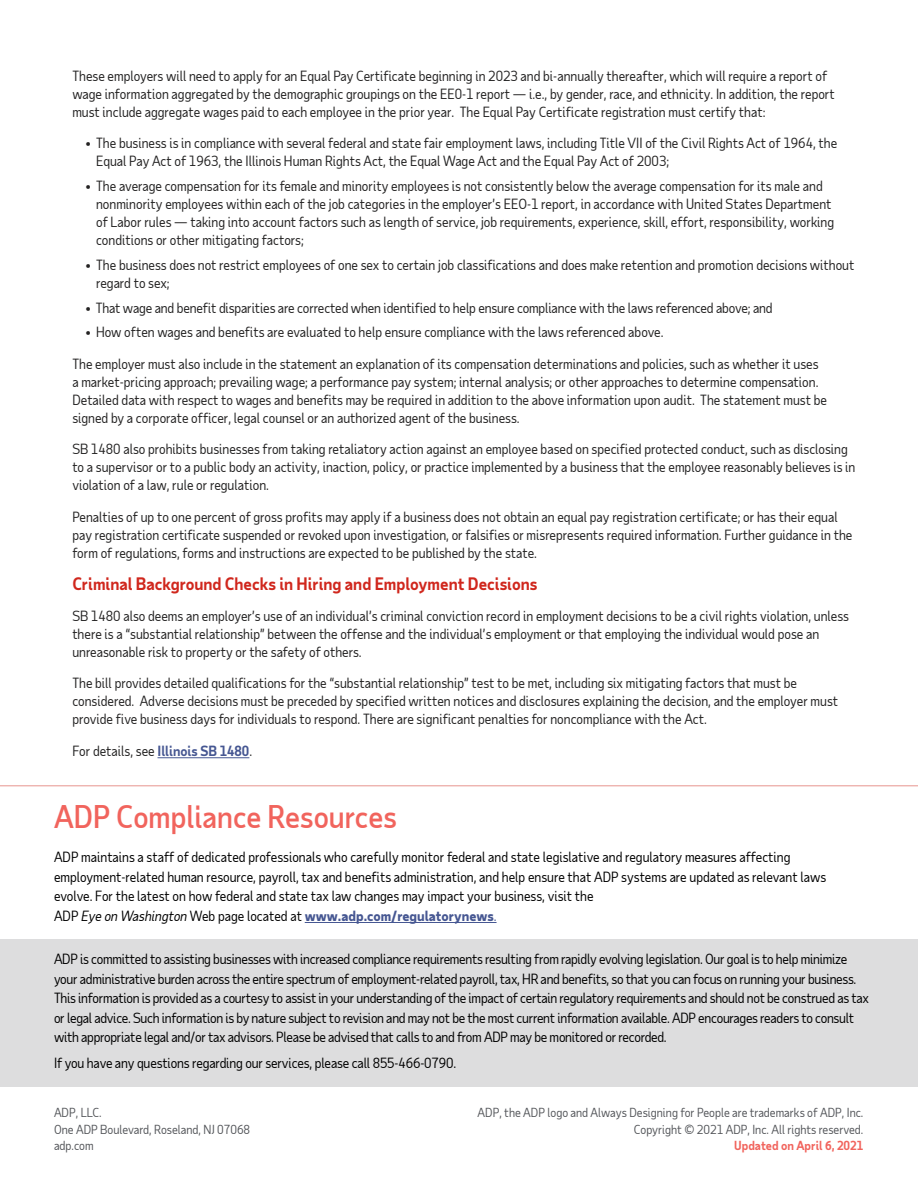
<style>
.page{position:relative;width:918px;height:1188px;background:#fff}
.page>*{position:absolute;margin:0;border:0;box-sizing:border-box;transform-origin:0 0}
.t1{font:500 30px "Taub Sans";color:#f1645d}
.t2{font:700 16.5px "Taub Sans";color:#d0271d}
.t3{font:13.5px/18px "Taub Sans";color:#232222}
.t4{font:13.5px/19.5px "Taub Sans";letter-spacing:-.02em;color:#000}
.t5{font:13.5px/19.5px "Taub Sans";color:#000}
.t6{font:12px/16.5px "Taub Sans";color:#54565a}
.t7{font:700 12px "Taub Sans";color:#f1645d}
.s1{font-weight:700;color:#465792}
.s2{font-style:italic}
.s3{font-weight:800;color:#465792}
.s4{color:#465792}
</style>
<div class="page">
<div style="left:0;top:939px;width:918px;height:148px;background:#ddddde"></div>
<hr style="left:305px;top:922px;width:192px;height:1px;background:#465792">
<hr style="left:0;top:785px;width:918px;height:1px;background:#d0271d">
<hr style="left:158px;top:757px;width:91px;height:1px;background:#465792">
<p class="t3" style="left:72px;top:67px;width:764px">These employers will need to apply for an Equal Pay Certificate beginning in 2023 and bi-annually thereafter, which will require a report of wage information aggregated by the demographic groupings on the EE0-1 report — i.e., by gender, race, and ethnicity. In addition, the report must include aggregate wages paid to each employee in the prior year. The Equal Pay Certificate registration must certify that:</p>
<p class="t3" style="left:96px;top:134px;width:743px;text-indent:-10px">• The business is in compliance with several federal and state fair employment laws, including Title VII of the Civil Rights Act of 1964, the<br>Equal Pay Act of 1963, the Illinois Human Rights Act, the Equal Wage Act and the Equal Pay Act of 2003;</p>
<p class="t3" style="left:96px;top:177px;width:740px;text-indent:-10px">• The average compensation for its female and minority employees is not consistently below the average compensation for its male and nonminority employees within each of the job categories in the employer’s EEO-1 report, in accordance with United States Department of Labor rules — taking into account factors such as length of service, job requirements, experience, skill, effort, responsibility, working conditions or other mitigating factors;</p>
<p class="t3" style="left:96px;top:256px;width:760px;text-indent:-10px">• The business does not restrict employees of one sex to certain job classifications and does make retention and promotion decisions without regard to sex;</p>
<p class="t3" style="left:86px;top:298px;width:688px">• That wage and benefit disparities are corrected when identified to help ensure compliance with the laws referenced above; and</p>
<p class="t3" style="left:86px;top:323px;width:579px">• How often wages and benefits are evaluated to help ensure compliance with the laws referenced above.</p>
<p class="t3" style="left:72px;top:355px;width:756px">The employer must also include in the statement an explanation of its compensation determinations and policies, such as whether it uses a market-pricing approach; prevailing wage; a performance pay system; internal analysis; or other approaches to determine compensation.<br>Detailed data with respect to wages and benefits may be required in addition to the above information upon audit. The statement must be signed by a corporate officer, legal counsel or an authorized agent of the business.</p>
<p class="t3" style="left:72px;top:440px;width:785px">SB 1480 also prohibits businesses from taking retaliatory action against an employee based on specified protected conduct, such as disclosing to a supervisor or to a public body an activity, inaction, policy, or practice implemented by a business that the employee reasonably believes is in violation of a law, rule or regulation.</p>
<p class="t3" style="left:72px;top:508px;width:782px">Penalties of up to one percent of gross profits may apply if a business does not obtain an equal pay registration certificate; or has their equal pay registration certificate suspended or revoked upon investigation, or falsifies or misrepresents required information. Further guidance in the form of regulations, forms and instructions are expected to be published by the state.</p>
<p class="t2" style="left:72px;top:572px;width:467px">Criminal Background Checks in Hiring and Employment Decisions</p>
<p class="t3" style="left:72px;top:607px;width:778px">SB 1480 also deems an employer’s use of an individual’s criminal conviction record in employment decisions to be a civil rights violation, unless there is a “substantial relationship” between the offense and the individual’s employment or that employing the individual would pose an unreasonable risk to property or the safety of others.</p>
<p class="t3" style="left:72px;top:674px;width:767px">The bill provides detailed qualifications for the “substantial relationship” test to be met, including six mitigating factors that must be considered. Adverse decisions must be preceded by specified written notices and disclosures explaining the decision, and the employer must provide five business days for individuals to respond. There are significant penalties for noncompliance with the Act.</p>
<p class="t3" style="left:72px;top:742px;width:181px">For details, see <span class="s1">Illinois SB 1480</span>.</p>
<h1 class="t1" style="left:54px;top:797px;width:344px">ADP Compliance Resources</h1>
<p class="t5" style="left:54px;top:847px;width:774px">ADP maintains a staff of dedicated professionals who carefully monitor federal and state legislative and regulatory measures affecting employment-related human resource, payroll, tax and benefits administration, and help ensure that ADP systems are updated as relevant laws evolve. For the latest on how federal and state tax law changes may impact your business, visit the<br>ADP <span class="s2">Eye on Washington</span> Web page located at <span class="s3">www.adp.com/regulatorynews</span><span class="s4">.</span></p>
<p class="t4" style="left:54px;top:949px;width:817px">ADP is committed to assisting businesses with increased compliance requirements resulting from rapidly evolving legislation. Our goal is to help minimize your administrative burden across the entire spectrum of employment-related payroll, tax, HR and benefits, so that you can focus on running your business.<br>This information is provided as a courtesy to assist in your understanding of the impact of certain regulatory requirements and should not be construed as tax or legal advice. Such information is by nature subject to revision and may not be the most current information available. ADP encourages readers to consult with appropriate legal and/or tax advisors. Please be advised that calls to and from ADP may be monitored or recorded.</p>
<p class="t4" style="left:54px;top:1053px;width:404px">If you have any questions regarding our services, please call 855-466-0790.</p>
<p class="t6" style="left:54px;top:1104px;width:198px">ADP, LLC.<br>One ADP Boulevard, Roseland, NJ 07068 adp.com</p>
<p class="t6" style="left:478px;top:1104px;width:387px;text-align:right">ADP, the ADP logo and Always Designing for People are trademarks of ADP, Inc.<br>Copyright © 2021 ADP, Inc. All rights reserved.</p>
<p class="t7" style="left:734px;top:1138px;width:131px">Updated on April 6, 2021</p>
</div>
